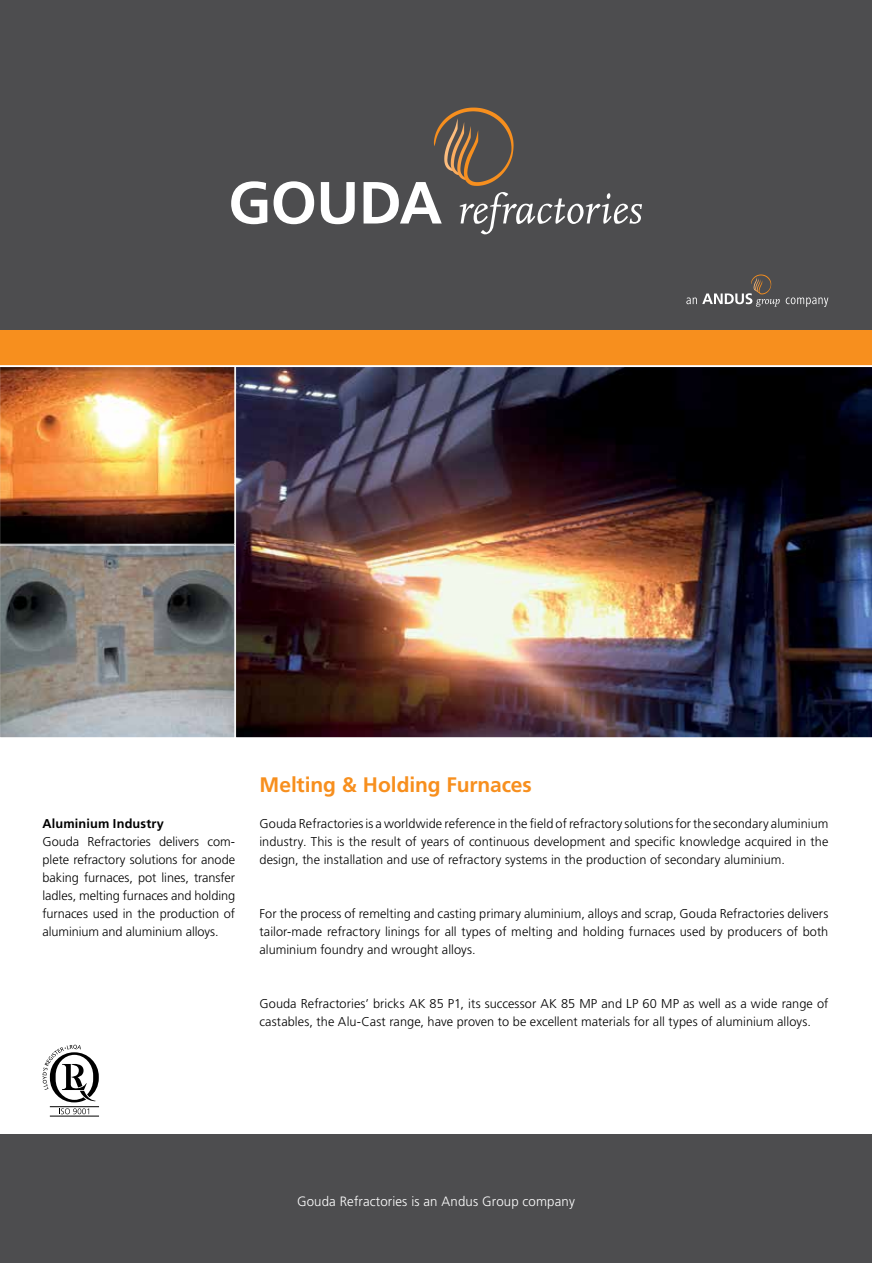
<style>
.page{position:relative;width:872px;height:1263px;background:#fff}
.page>*{position:absolute;margin:0;border:0;box-sizing:border-box;transform-origin:0 0}
.t1{font:700 21px "Frutiger";letter-spacing:-.005em;color:#f78f1e}
.t2{font:300 13.5px "Frutiger";letter-spacing:.01em;color:#fff}
.t3{font:300 12.75px/18px "Frutiger";letter-spacing:.005em;color:#000;text-align:justify}
.t4{font:700 12.75px "Frutiger";letter-spacing:.01em;color:#000}
</style>
<div class="page">
<img style="left:2px;top:367px;width:231px;height:369px">
<img style="left:235px;top:367px;width:637px;height:371px">
<div style="left:0;top:0;width:872px;height:330px;background:#4d4d4f"></div>
<div style="left:0;top:330px;width:872px;height:36px;background:#f78f1e"></div>
<div style="left:0;top:1134px;width:872px;height:129px;background:#4d4d4f"></div>
<svg style="left:686px;top:274px;width:142px;height:33px"></svg>
<svg style="left:231px;top:181px;width:36px;height:43px"></svg>
<svg style="left:273px;top:181px;width:41px;height:43px"></svg>
<svg style="left:321px;top:182px;width:34px;height:42px"></svg>
<svg style="left:363px;top:108px;width:279px;height:126px"></svg>
<div style="left:0;top:545px;width:235px;height:193px;border:1px solid #fff"></div>
<svg style="left:43px;top:1045px;width:56px;height:57px"></svg>
<hr style="left:50px;top:1106px;width:49px;height:1px;background:#000">
<svg style="left:59px;top:1108px;width:30px;height:6px"></svg>
<hr style="left:50px;top:1116px;width:49px;height:1px;background:#000">
<hr style="left:0;top:365px;width:872px;height:2px;background:#fff">
<p class="t4" style="left:43px;top:816px;width:123px">Aluminium Industry</p>
<p class="t3" style="left:43px;top:833px;width:194px">Gouda Refractories delivers com&shy;plete refractory solutions for anode baking furnaces, pot lines, transfer ladles, melting furnaces and holding furnaces used in the production of aluminium and aluminium alloys.</p>
<h1 class="t1" style="left:259px;top:772px;width:274px">Melting &amp; Holding Furnaces</h1>
<p class="t3" style="left:259px;top:815px;width:570px">Gouda Refractories is a worldwide reference in the field of refractory solutions for the secondary aluminium industry. This is the result of years of continuous development and specific knowledge acquired in the design, the installation and use of refractory systems in the production of secondary aluminium.</p>
<p class="t3" style="left:259px;top:905px;width:570px">For the process of remelting and casting primary aluminium, alloys and scrap, Gouda Refractories delivers tailor-made refractory linings for all types of melting and holding furnaces used by producers of both aluminium foundry and wrought alloys.</p>
<p class="t3" style="left:259px;top:995px;width:570px">Gouda Refractories’ bricks AK 85 P1, its successor AK 85 MP and LP 60 MP as well as a wide range of castables, the Alu-Cast range, have proven to be excellent materials for all types of aluminium alloys.</p>
<p class="t2" style="left:297px;top:1194px;width:279px">Gouda Refractories is an Andus Group company</p>
</div>
